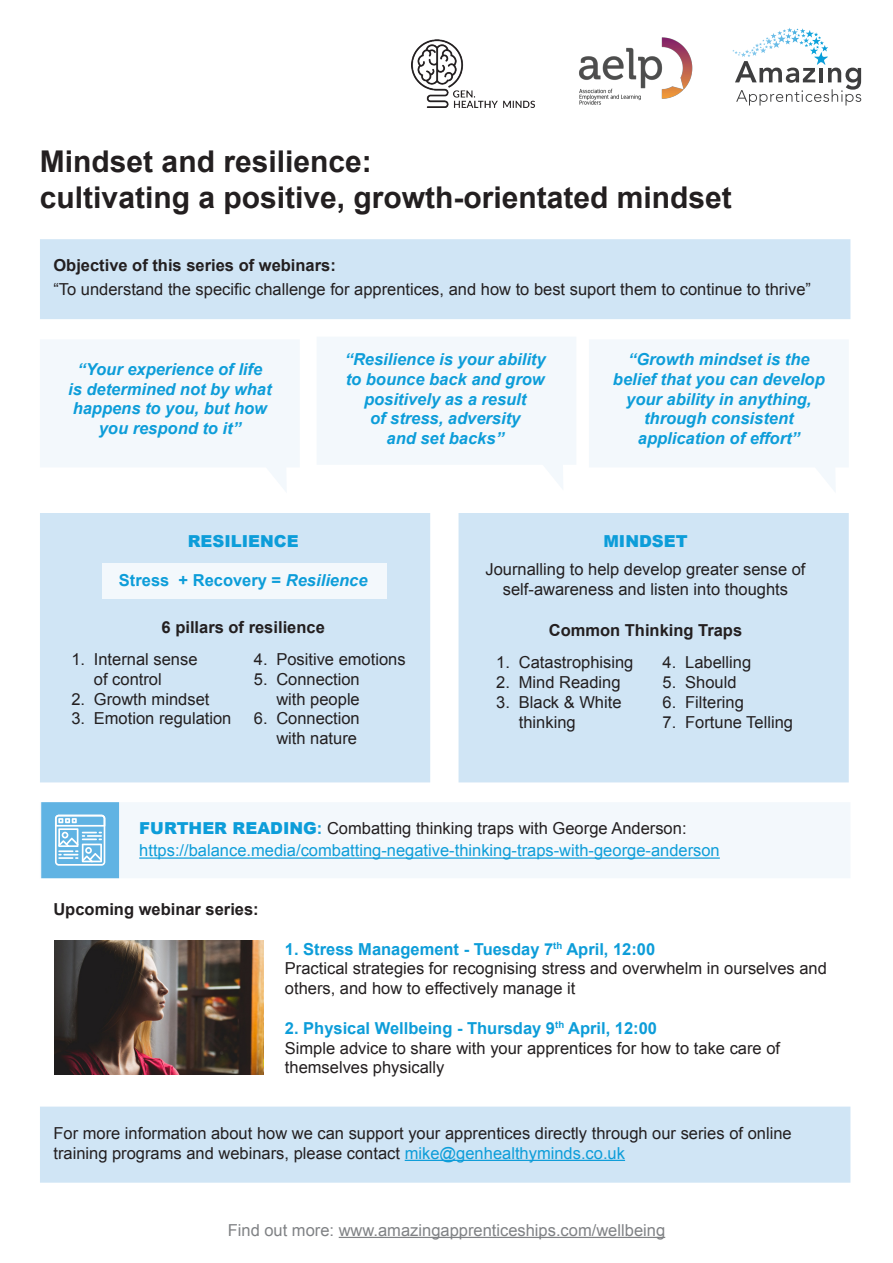
<style>
.page{position:relative;width:893px;height:1263px;background:#fff}
.page>*{position:absolute;margin:0;border:0;box-sizing:border-box;transform-origin:0 0}
.t1{font:700 30px/36px "Arial";color:#231f20}
.t2{font:16.5px/19.8px "Arial";color:#231f20}
.t3{font:italic 700 16.5px/19.8px "Arial";color:#0d9dd9;text-align:center}
.t4{font:700 16.5px "Arial";color:#0d9dd9}
.t5{font:700 16.5px "Arial";color:#231f20}
.t6{font:16.5px "Arial";color:#0d9dd9}
.t7{font:16.5px "Arial";color:#808285}
.t8{font:900 16.5px "Arial";color:#0d9dd9}
.s1{font-style:italic}
.s2{font-weight:900;color:#0d9dd9}
.s3{font-weight:700;color:#0d9dd9}
.s4{color:#0d9dd9}
</style>
<div class="page">
<svg style="left:40px;top:340px;width:259px;height:151px"></svg>
<svg style="left:317px;top:337px;width:259px;height:152px"></svg>
<svg style="left:589px;top:340px;width:259px;height:151px"></svg>
<div style="left:40px;top:239px;width:810px;height:80px;background:#d0e5f5"></div>
<div style="left:40px;top:513px;width:390px;height:269px;background:#d0e5f5"></div>
<div style="left:102px;top:563px;width:285px;height:35px;background:#f3f8fc"></div>
<div style="left:458px;top:513px;width:391px;height:269px;background:#d0e5f5"></div>
<div style="left:40px;top:1106px;width:810px;height:77px;background:#d0e5f5"></div>
<div style="left:40px;top:802px;width:810px;height:76px;background:#f3f8fc"></div>
<svg style="left:735px;top:61px;width:126px;height:44px"></svg>
<svg style="left:777px;top:28px;width:41px;height:10px"></svg>
<img style="left:579px;top:37px;width:114px;height:68px">
<img style="left:412px;top:39px;width:123px;height:69px">
<hr style="left:405px;top:1160px;width:220px;height:1px;background:#0d9dd9">
<hr style="left:139px;top:857px;width:581px;height:2px;background:#0d9dd9">
<img style="left:55px;top:941px;width:209px;height:134px">
<hr style="left:339px;top:1237px;width:326px;height:1px;background:#808285">
<svg style="left:41px;top:802px;width:78px;height:76px;background:#7cc0e7"></svg>
<p class="t1" style="left:40px;top:144px;width:693px">Mindset and resilience:<br>cultivating a positive, growth-orientated mindset</p>
<p class="t5" style="left:53px;top:255px;width:284px">Objective of this series of webinars:</p>
<p class="t2" style="left:53px;top:280px;width:759px">“To understand the specific challenge for apprentices, and how to best suport them to continue to thrive”</p>
<p class="t3" style="left:68px;top:360px;width:205px">“Your experience of life<br>is determined not by what happens to you, but how you respond to it”</p>
<p class="t3" style="left:345px;top:350px;width:202px">“Resilience is your ability to bounce back and grow positively as a result<br>of stress, adversity<br>and set backs”</p>
<p class="t3" style="left:613px;top:350px;width:213px">“Growth mindset is the belief that you can develop your ability in anything, through consistent application of effort”</p>
<p class="t8" style="left:188px;top:529px;width:112px">RESILIENCE</p>
<p class="t4" style="left:119px;top:569px;width:250px">Stress + Recovery = <span class="s1">Resilience</span></p>
<p class="t8" style="left:603px;top:529px;width:86px">MINDSET</p>
<p class="t2" style="left:485px;top:560px;width:322px;text-align:center">Journalling to help develop greater sense of self-awareness and listen into thoughts</p>
<p class="t5" style="left:162px;top:616px;width:165px">6 pillars of resilience</p>
<p class="t5" style="left:549px;top:619px;width:195px">Common Thinking Traps</p>
<p class="t2" style="left:496px;top:653px;width:139px">1. Catastrophising</p>
<p class="t2" style="left:496px;top:672px;width:126px">2. Mind Reading</p>
<p class="t2" style="left:519px;top:692px;width:104px;text-indent:-23px">3. Black &amp; White thinking</p>
<p class="t2" style="left:94px;top:649px;width:105px;text-indent:-23px">1. Internal sense of control</p>
<p class="t2" style="left:71px;top:689px;width:140px">2. Growth mindset</p>
<p class="t2" style="left:71px;top:709px;width:162px">3. Emotion regulation</p>
<p class="t2" style="left:254px;top:649px;width:153px">4. Positive emotions</p>
<p class="t2" style="left:254px;top:669px;width:107px;text-align:right">5. Connection with people</p>
<p class="t2" style="left:254px;top:709px;width:107px;text-align:right">6. Connection with nature</p>
<p class="t2" style="left:663px;top:653px;width:90px">4. Labelling</p>
<p class="t2" style="left:663px;top:672px;width:75px">5. Should</p>
<p class="t2" style="left:663px;top:692px;width:83px">6. Filtering</p>
<p class="t2" style="left:663px;top:712px;width:132px">7. Fortune Telling</p>
<p class="t2" style="left:139px;top:819px;width:549px"><span class="s2">FURTHER READING</span><span class="s3">:</span> Combatting thinking traps with George Anderson:</p>
<p class="t6" style="left:139px;top:840px;width:582px">https://balance.media/combatting-negative-thinking-traps-with-george-anderson</p>
<p class="t5" style="left:53px;top:898px;width:207px">Upcoming webinar series:</p>
<p class="t4" style="left:285px;top:938px;width:372px">1. Stress Management - Tuesday 7<sup>th</sup> April, 12:00</p>
<p class="t2" style="left:285px;top:959px;width:543px">Practical strategies for recognising stress and overwhelm in ourselves and others, and how to effectively manage it</p>
<p class="t4" style="left:285px;top:1017px;width:374px">2. Physical Wellbeing - Thursday 9<sup>th</sup> April, 12:00</p>
<p class="t2" style="left:285px;top:1038px;width:497px">Simple advice to share with your apprentices for how to take care of themselves physically</p>
<p class="t2" style="left:53px;top:1123px;width:740px">For more information about how we can support your apprentices directly through our series of online training programs and webinars, please contact <span class="s4">mike@genhealthyminds.co.uk</span></p>
<p class="t7" style="left:228px;top:1219px;width:439px">Find out more: www.amazingapprenticeships.com/wellbeing</p>
</div>
